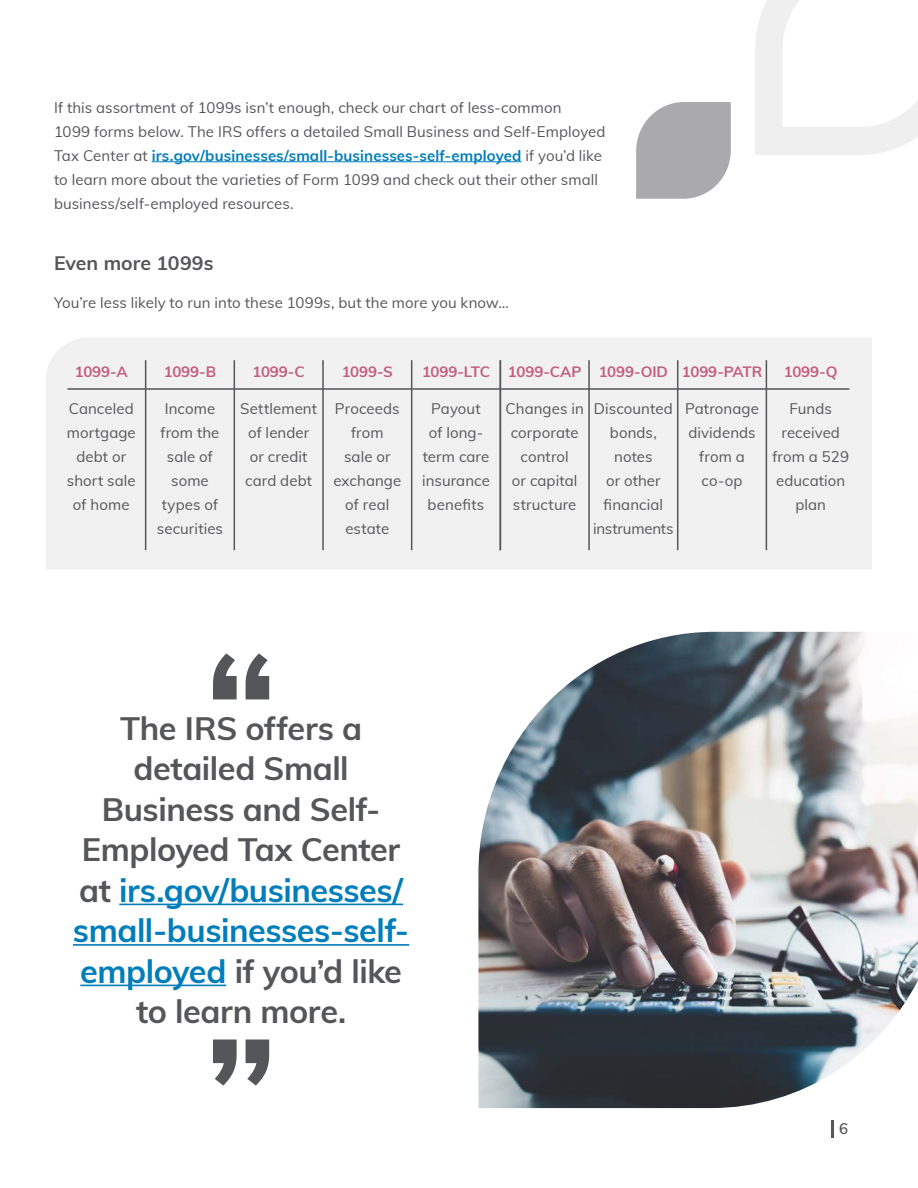
<style>
.page{position:relative;width:918px;height:1188px;background:#fff}
.page>*{position:absolute;margin:0;border:0;box-sizing:border-box;transform-origin:0 0}
.t1{font:700 32.4px/40.5px "Muli";letter-spacing:-.015em;color:#555659;text-align:center}
.t2{font:700 19.5px "Muli";color:#555659}
.t3{font:15px/24px "Muli";letter-spacing:.005em;color:#555659;text-align:center}
.t4{font:700 15px "Muli";letter-spacing:-.005em;color:#c35d7f}
.t5{font:600 15px "Muli";color:#555659}
.s1{font-weight:700;color:#007dbb}
.s2{color:#007dbb}
</style>
<div class="page">
<svg style="left:832px;top:1120px;width:2px;height:18px"></svg>
<hr style="left:152px;top:161px;width:370px;height:1px;background:#007dbb">
<svg style="left:755px;top:0;width:163px;height:155px"></svg>
<svg style="left:636px;top:102px;width:95px;height:97px;background:#b3b3b5"></svg>
<hr style="left:119px;top:904px;width:284px;height:1px;background:#007dbb">
<hr style="left:73px;top:944px;width:336px;height:2px;background:#007dbb">
<hr style="left:80px;top:985px;width:146px;height:1px;background:#007dbb">
<svg style="left:213px;top:653px;width:56px;height:46px"></svg>
<svg style="left:213px;top:1040px;width:56px;height:46px"></svg>
<div style="left:46px;top:338px;width:826px;height:231px;background:#f1f1f1"></div>
<hr style="left:67px;top:388px;width:782px;height:2px;background:#555659">
<hr style="left:145px;top:360px;width:1px;height:190px;background:#555659">
<hr style="left:234px;top:360px;width:1px;height:190px;background:#555659">
<hr style="left:322px;top:360px;width:2px;height:190px;background:#555659">
<hr style="left:411px;top:360px;width:1px;height:190px;background:#555659">
<hr style="left:500px;top:360px;width:1px;height:190px;background:#555659">
<hr style="left:588px;top:360px;width:2px;height:190px;background:#555659">
<hr style="left:677px;top:360px;width:1px;height:190px;background:#555659">
<hr style="left:766px;top:360px;width:1px;height:190px;background:#555659">
<img style="left:478px;top:632px;width:440px;height:476px">
<p class="t3" style="left:54px;top:95px;width:553px;text-align:left">If this assortment of 1099s isn’t enough, check our chart of less-common<br>1099 forms below. The IRS offers a detailed Small Business and Self-Employed Tax Center at <span class="s1">irs.gov/businesses/small-businesses-self-employed</span> if you’d like to learn more about the varieties of Form 1099 and check out their other small business/self-employed resources.</p>
<p class="t2" style="left:54px;top:249px;width:161px">Even more 1099s</p>
<p class="t3" style="left:54px;top:290px;width:456px">You’re less likely to run into these 1099s, but the more you know…</p>
<p class="t4" style="left:75px;top:361px;width:54px">1099-A</p>
<p class="t4" style="left:164px;top:361px;width:54px">1099-B</p>
<p class="t4" style="left:253px;top:361px;width:54px">1099-C</p>
<p class="t3" style="left:67px;top:395px;width:71px">Canceled mortgage debt or short sale of home</p>
<p class="t3" style="left:157px;top:395px;width:68px">Income from the sale of some types of securities</p>
<p class="t3" style="left:240px;top:395px;width:78px">Settlement of lender or credit card debt</p>
<p class="t4" style="left:342px;top:361px;width:53px">1099-S</p>
<p class="t3" style="left:333px;top:395px;width:69px">Proceeds from<br>sale or exchange of real estate</p>
<p class="t4" style="left:422px;top:361px;width:69px">1099-LTC</p>
<p class="t3" style="left:422px;top:395px;width:69px">Payout<br>of long&shy;term care insurance benefits</p>
<p class="t4" style="left:508px;top:361px;width:75px">1099-CAP</p>
<p class="t3" style="left:506px;top:395px;width:80px">Changes in corporate control<br>or capital structure</p>
<p class="t4" style="left:599px;top:361px;width:71px">1099-OID</p>
<p class="t3" style="left:593px;top:395px;width:82px">Discounted bonds, notes<br>or other financial instruments</p>
<p class="t4" style="left:682px;top:361px;width:82px">1099-PATR</p>
<p class="t3" style="left:685px;top:395px;width:75px">Patronage dividends from a co-op</p>
<p class="t4" style="left:784px;top:361px;width:55px">1099-Q</p>
<p class="t3" style="left:772px;top:395px;width:78px">Funds received from a 529 education plan</p>
<p class="t1" style="left:73px;top:706px;width:338px">The IRS offers a detailed Small<br>Business and Self-<br>Employed Tax Center at <span class="s2">irs.gov/businesses/ small-businesses-self&shy;employed</span> if you’d like to learn more.</p>
<p class="t5" style="left:839px;top:1118px;width:10px">6</p>
</div>
